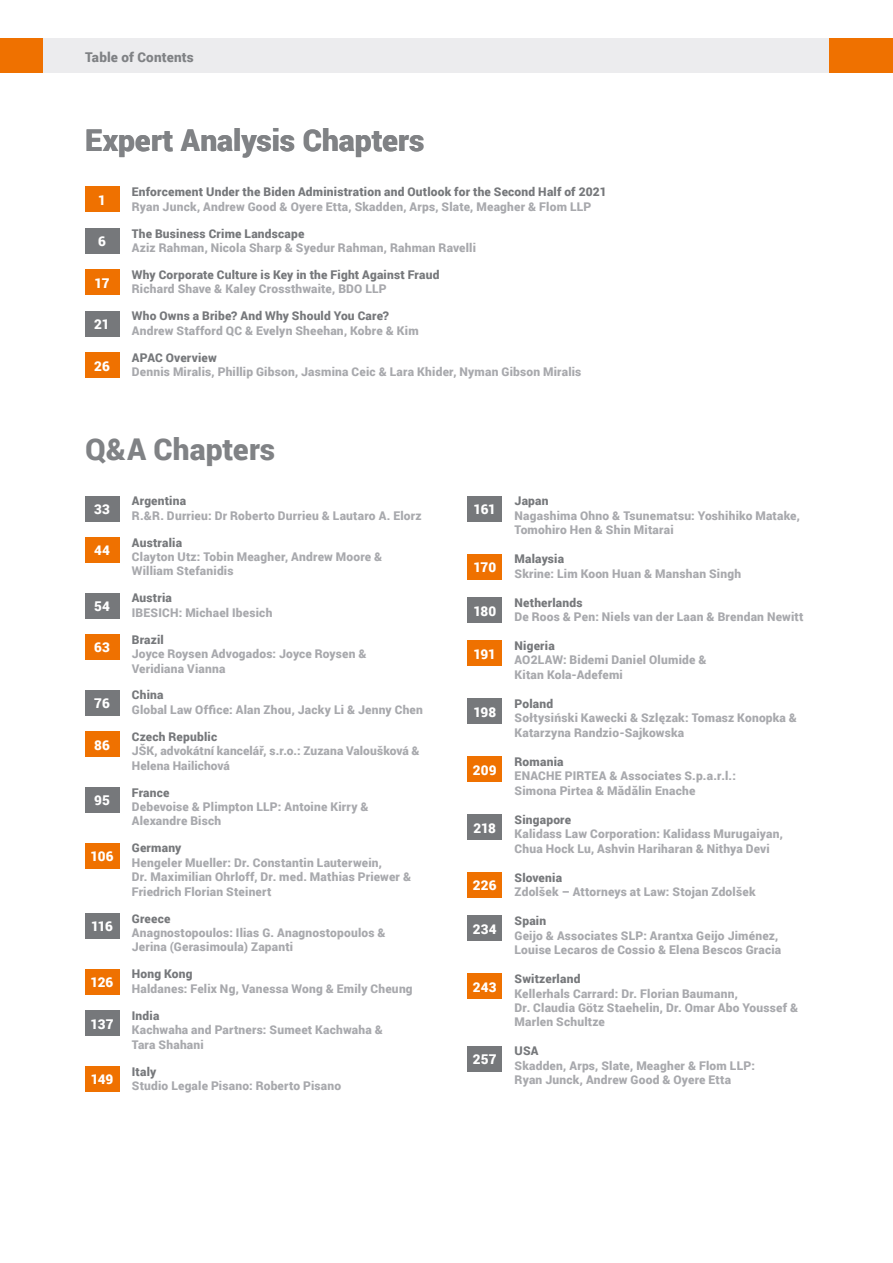
<style>
.page{position:relative;width:893px;height:1263px;background:#fff}
.page>*{position:absolute;margin:0;border:0;box-sizing:border-box;transform-origin:0 0}
.FS_-_Country_Name{font:900 30px "Roboto";color:#808285}
.FS_-_Country_Name-2{font:900 13.5px "Roboto";letter-spacing:.005em;color:#fff}
.FS_-_Country_Name-3{font:900 13.5px "Roboto";letter-spacing:.01em;color:#808285}
.t1{font:900 12px/14.4px "Roboto";letter-spacing:.015em;color:#a8a9ad}
.t2{font:900 12px "Roboto";letter-spacing:.015em;color:#76787b}
</style>
<div class="page">
<div style="left:85px;top:187px;width:34px;height:25px;background:#ef7100"></div>
<div style="left:85px;top:228px;width:34px;height:26px;background:#76787b"></div>
<div style="left:85px;top:311px;width:34px;height:25px;background:#76787b"></div>
<div style="left:85px;top:269px;width:34px;height:26px;background:#ef7100"></div>
<div style="left:85px;top:352px;width:34px;height:26px;background:#ef7100"></div>
<div style="left:85px;top:496px;width:34px;height:25px;background:#76787b"></div>
<div style="left:85px;top:537px;width:34px;height:25px;background:#ef7100"></div>
<div style="left:468px;top:597px;width:34px;height:26px;background:#76787b"></div>
<div style="left:468px;top:554px;width:34px;height:25px;background:#ef7100"></div>
<div style="left:85px;top:593px;width:34px;height:25px;background:#76787b"></div>
<div style="left:85px;top:690px;width:34px;height:25px;background:#76787b"></div>
<div style="left:85px;top:634px;width:34px;height:26px;background:#ef7100"></div>
<div style="left:85px;top:787px;width:34px;height:25px;background:#76787b"></div>
<div style="left:85px;top:731px;width:34px;height:26px;background:#ef7100"></div>
<div style="left:85px;top:913px;width:34px;height:25px;background:#76787b"></div>
<div style="left:85px;top:843px;width:34px;height:25px;background:#ef7100"></div>
<div style="left:85px;top:1010px;width:34px;height:26px;background:#76787b"></div>
<div style="left:85px;top:969px;width:34px;height:25px;background:#ef7100"></div>
<div style="left:85px;top:1066px;width:34px;height:25px;background:#ef7100"></div>
<div style="left:468px;top:496px;width:34px;height:25px;background:#76787b"></div>
<div style="left:468px;top:698px;width:34px;height:26px;background:#76787b"></div>
<div style="left:468px;top:640px;width:34px;height:26px;background:#ef7100"></div>
<div style="left:468px;top:814px;width:34px;height:26px;background:#76787b"></div>
<div style="left:468px;top:756px;width:34px;height:26px;background:#ef7100"></div>
<div style="left:468px;top:916px;width:34px;height:25px;background:#76787b"></div>
<div style="left:468px;top:1046px;width:34px;height:25px;background:#76787b"></div>
<div style="left:468px;top:872px;width:34px;height:26px;background:#ef7100"></div>
<div style="left:468px;top:973px;width:34px;height:26px;background:#ef7100"></div>
<div style="left:43px;top:38px;width:786px;height:34px;background:#ececee"></div>
<div style="left:0;top:38px;width:43px;height:34px;background:#ef7100"></div>
<div style="left:829px;top:38px;width:64px;height:34px;background:#ef7100"></div>
<p class="FS_-_Country_Name-3" style="left:85px;top:48px;width:110px">Table of Contents</p>
<p class="FS_-_Country_Name" style="left:85px;top:119px;width:341px">Expert Analysis Chapters</p>
<p class="FS_-_Country_Name-2" style="left:98px;top:191px;width:9px">1</p>
<p class="FS_-_Country_Name-2" style="left:98px;top:232px;width:9px">6</p>
<p class="FS_-_Country_Name-2" style="left:95px;top:273px;width:16px">17</p>
<p class="FS_-_Country_Name-2" style="left:94px;top:315px;width:17px">21</p>
<p class="FS_-_Country_Name-2" style="left:94px;top:356px;width:17px">26</p>
<p class="t2" style="left:132px;top:183px;width:476px">Enforcement Under the Biden Administration and Outlook for the Second Half of 2021</p>
<p class="t1" style="left:132px;top:199px;width:461px">Ryan Junck, Andrew Good &amp; Oyere Etta, Skadden, Arps, Slate, Meagher &amp; Flom LLP</p>
<p class="t2" style="left:132px;top:225px;width:174px">The Business Crime Landscape</p>
<p class="t1" style="left:132px;top:240px;width:346px">Aziz Rahman, Nicola Sharp &amp; Syedur Rahman, Rahman Ravelli</p>
<p class="t2" style="left:132px;top:266px;width:309px">Why Corporate Culture is Key in the Fight Against Fraud</p>
<p class="t1" style="left:132px;top:281px;width:257px">Richard Shave &amp; Kaley Crossthwaite, BDO LLP</p>
<p class="t2" style="left:132px;top:308px;width:259px">Who Owns a Bribe? And Why Should You Care?</p>
<p class="t1" style="left:132px;top:323px;width:288px">Andrew Stafford QC &amp; Evelyn Sheehan, Kobre &amp; Kim</p>
<p class="t2" style="left:132px;top:349px;width:86px">APAC Overview</p>
<p class="t1" style="left:132px;top:364px;width:451px">Dennis Miralis, Phillip Gibson, Jasmina Ceic &amp; Lara Khider, Nyman Gibson Miralis</p>
<p class="FS_-_Country_Name" style="left:85px;top:428px;width:192px">Q&amp;A Chapters</p>
<p class="FS_-_Country_Name-2" style="left:94px;top:500px;width:17px">33</p>
<p class="FS_-_Country_Name-2" style="left:94px;top:541px;width:17px">44</p>
<p class="FS_-_Country_Name-2" style="left:94px;top:597px;width:17px">54</p>
<p class="FS_-_Country_Name-2" style="left:94px;top:638px;width:17px">63</p>
<p class="FS_-_Country_Name-2" style="left:94px;top:694px;width:17px">76</p>
<p class="FS_-_Country_Name-2" style="left:94px;top:735px;width:17px">86</p>
<p class="FS_-_Country_Name-2" style="left:94px;top:791px;width:17px">95</p>
<p class="FS_-_Country_Name-2" style="left:90px;top:847px;width:25px">106</p>
<p class="FS_-_Country_Name-2" style="left:91px;top:917px;width:23px">116</p>
<p class="FS_-_Country_Name-2" style="left:91px;top:973px;width:24px">126</p>
<p class="FS_-_Country_Name-2" style="left:91px;top:1014px;width:24px">137</p>
<p class="FS_-_Country_Name-2" style="left:91px;top:1070px;width:24px">149</p>
<p class="t2" style="left:132px;top:493px;width:56px">Argentina</p>
<p class="t1" style="left:132px;top:508px;width:291px">R.&amp;R. Durrieu: Dr Roberto Durrieu &amp; Lautaro A. Elorz</p>
<p class="t2" style="left:132px;top:534px;width:52px">Australia</p>
<p class="t1" style="left:132px;top:549px;width:252px">Clayton Utz: Tobin Meagher, Andrew Moore &amp;<br>William Stefanidis</p>
<p class="t2" style="left:132px;top:590px;width:42px">Austria</p>
<p class="t1" style="left:132px;top:605px;width:142px">IBESICH: Michael Ibesich</p>
<p class="t2" style="left:132px;top:631px;width:34px">Brazil</p>
<p class="t1" style="left:132px;top:646px;width:236px">Joyce Roysen Advogados: Joyce Roysen &amp;<br>Veridiana Vianna</p>
<p class="t2" style="left:132px;top:687px;width:33px">China</p>
<p class="t1" style="left:132px;top:702px;width:293px">Global Law Office: Alan Zhou, Jacky Li &amp; Jenny Chen</p>
<p class="t2" style="left:132px;top:728px;width:87px">Czech Republic</p>
<p class="t1" style="left:132px;top:743px;width:289px">JŠK, advokátní kancelář, s.r.o.: Zuzana Valoušková &amp;<br>Helena Hailichová</p>
<p class="t2" style="left:132px;top:784px;width:39px">France</p>
<p class="t1" style="left:132px;top:799px;width:238px">Debevoise &amp; Plimpton LLP: Antoine Kirry &amp;<br>Alexandre Bisch</p>
<p class="t2" style="left:132px;top:840px;width:51px">Germany</p>
<p class="t1" style="left:132px;top:855px;width:281px">Hengeler Mueller: Dr. Constantin Lauterwein,<br>Dr. Maximilian Ohrloff, Dr. med. Mathias Priewer &amp;<br>Friedrich Florian Steinert</p>
<p class="t2" style="left:132px;top:910px;width:40px">Greece</p>
<p class="t1" style="left:132px;top:925px;width:255px">Anagnostopoulos: Ilias G. Anagnostopoulos &amp;<br>Jerina (Gerasimoula) Zapanti</p>
<p class="t2" style="left:132px;top:966px;width:62px">Hong Kong</p>
<p class="t1" style="left:132px;top:981px;width:282px">Haldanes: Felix Ng, Vanessa Wong &amp; Emily Cheung</p>
<p class="t2" style="left:132px;top:1007px;width:29px">India</p>
<p class="t1" style="left:132px;top:1022px;width:253px">Kachwaha and Partners: Sumeet Kachwaha &amp;<br>Tara Shahani</p>
<p class="t2" style="left:132px;top:1063px;width:26px">Italy</p>
<p class="t1" style="left:132px;top:1078px;width:211px">Studio Legale Pisano: Roberto Pisano</p>
<p class="FS_-_Country_Name-2" style="left:473px;top:500px;width:24px">161</p>
<p class="FS_-_Country_Name-2" style="left:473px;top:558px;width:24px">170</p>
<p class="FS_-_Country_Name-2" style="left:473px;top:601px;width:24px">180</p>
<p class="FS_-_Country_Name-2" style="left:473px;top:644px;width:24px">191</p>
<p class="FS_-_Country_Name-2" style="left:473px;top:702px;width:24px">198</p>
<p class="FS_-_Country_Name-2" style="left:473px;top:760px;width:25px">209</p>
<p class="FS_-_Country_Name-2" style="left:473px;top:818px;width:24px">218</p>
<p class="FS_-_Country_Name-2" style="left:473px;top:876px;width:25px">226</p>
<p class="FS_-_Country_Name-2" style="left:473px;top:920px;width:25px">234</p>
<p class="FS_-_Country_Name-2" style="left:473px;top:977px;width:25px">243</p>
<p class="FS_-_Country_Name-2" style="left:473px;top:1050px;width:25px">257</p>
<p class="t2" style="left:515px;top:493px;width:36px">Japan</p>
<p class="t1" style="left:515px;top:508px;width:287px">Nagashima Ohno &amp; Tsunematsu: Yoshihiko Matake,<br>Tomohiro Hen &amp; Shin Mitarai</p>
<p class="t2" style="left:515px;top:551px;width:51px">Malaysia</p>
<p class="t1" style="left:515px;top:566px;width:228px">Skrine: Lim Koon Huan &amp; Manshan Singh</p>
<p class="t2" style="left:515px;top:594px;width:70px">Netherlands</p>
<p class="t1" style="left:515px;top:609px;width:290px">De Roos &amp; Pen: Niels van der Laan &amp; Brendan Newitt</p>
<p class="t2" style="left:515px;top:637px;width:42px">Nigeria</p>
<p class="t1" style="left:515px;top:652px;width:193px">AO2LAW: Bidemi Daniel Olumide &amp;<br>Kitan Kola-Adefemi</p>
<p class="t2" style="left:515px;top:695px;width:40px">Poland</p>
<p class="t1" style="left:515px;top:710px;width:284px">Sołtysiński Kawecki &amp; Szlęzak: Tomasz Konopka &amp;<br>Katarzyna Randzio-Sajkowska</p>
<p class="t2" style="left:515px;top:753px;width:50px">Romania</p>
<p class="t1" style="left:515px;top:768px;width:223px">ENACHE PIRTEA &amp; Associates S.p.a.r.l.:<br>Simona Pirtea &amp; Mădălin Enache</p>
<p class="t2" style="left:515px;top:811px;width:58px">Singapore</p>
<p class="t1" style="left:515px;top:826px;width:270px">Kalidass Law Corporation: Kalidass Murugaiyan,<br>Chua Hock Lu, Ashvin Hariharan &amp; Nithya Devi</p>
<p class="t2" style="left:515px;top:869px;width:49px">Slovenia</p>
<p class="t1" style="left:515px;top:884px;width:243px">Zdolšek – Attorneys at Law: Stojan Zdolšek</p>
<p class="t2" style="left:515px;top:912px;width:33px">Spain</p>
<p class="t1" style="left:515px;top:928px;width:268px">Geijo &amp; Associates SLP: Arantxa Geijo Jiménez,<br>Louise Lecaros de Cossio &amp; Elena Bescos Gracia</p>
<p class="t2" style="left:515px;top:970px;width:67px">Switzerland</p>
<p class="t1" style="left:515px;top:985px;width:285px">Kellerhals Carrard: Dr. Florian Baumann,<br>Dr. Claudia Götz Staehelin, Dr. Omar Abo Youssef &amp;<br>Marlen Schultze</p>
<p class="t2" style="left:515px;top:1043px;width:25px">USA</p>
<p class="t1" style="left:515px;top:1058px;width:242px">Skadden, Arps, Slate, Meagher &amp; Flom LLP:<br>Ryan Junck, Andrew Good &amp; Oyere Etta</p>
</div>
